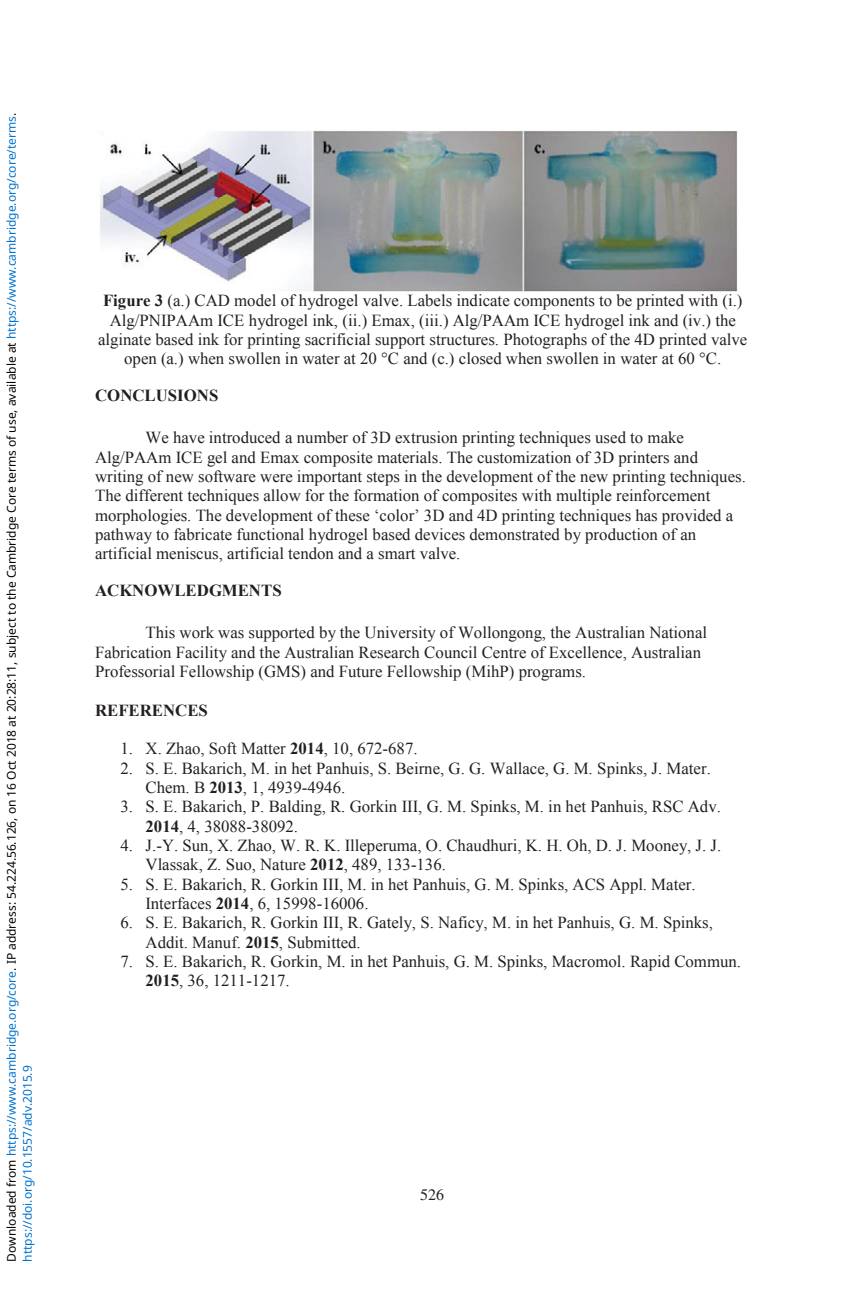
<style>
.page{position:relative;width:864px;height:1296px;background:#fff}
.page>*{position:absolute;margin:0;border:0;box-sizing:border-box;transform-origin:0 0}
.t1{font:16.8px/19.4px "Times New Roman";color:#231f20}
.t2{font:700 16.8px "Times New Roman";color:#231f20}
.t3{font:16px "Times";color:#231f20}
.t4{font:12px/15.8px "Noto Sans";color:#000}
.s1{color:#0172cf}
.s2{font-weight:700}
.s3{font-style:inherit}
</style>
<div class="page">
<img style="left:100px;top:131px;width:637px;height:160px">
<p class="t4" style="left:3px;top:1262px;width:1150px;rotate:-90deg">Downloaded from <span class="s1">https://www.cambridge.org/core</span>. IP address: 54.224.56.126, on 16 Oct 2018 at 20:28:11, subject to the Cambridge Core terms of use, available at <span class="s1">https://www.cambridge.org/core/terms</span>. <span class="s1">https://doi.org/10.1557/adv.2015.9</span></p>
<p class="t1" style="left:98px;top:291px;width:651px;text-align:center"><span class="s2">Figure 3</span> (a.) CAD model of hydrogel valve. Labels indicate components to be printed with (i.)<br>Alg/PNIPAAm ICE hydrogel ink, (ii.) Emax, (iii.) Alg/PAAm ICE hydrogel ink and (iv.) the alginate based ink for printing sacrificial support structures. Photographs of the 4D printed valve open (a.) when swollen in water at 20 °C and (c.) closed when swollen in water at 60 °C.</p>
<p class="t2" style="left:95px;top:386px;width:125px">CONCLUSIONS</p>
<p class="t1" style="left:95px;top:428px;width:652px;text-indent:50px">We have introduced a number of 3D extrusion printing techniques used to make Alg/PAAm ICE gel and Emax composite materials. The customization of 3D printers and writing of new software were important steps in the development of the new printing techniques.<br>The different techniques allow for the formation of composites with multiple reinforcement morphologies. The development of these <span class="s3">‘</span>color<span class="s3">’</span> 3D and 4D printing techniques has provided a pathway to fabricate functional hydrogel based devices demonstrated by production of an artificial meniscus, artificial tendon and a smart valve.</p>
<p class="t2" style="left:95px;top:581px;width:188px">ACKNOWLEDGMENTS</p>
<p class="t1" style="left:95px;top:623px;width:614px;text-indent:50px">This work was supported by the University of Wollongong, the Australian National<br>Fabrication Facility and the Australian Research Council Centre of Excellence, Australian<br>Professorial Fellowship (GMS) and Future Fellowship (MihP) programs.</p>
<p class="t2" style="left:95px;top:701px;width:114px">REFERENCES</p>
<p class="t1" style="left:120px;top:739px;width:299px">1. X. Zhao, Soft Matter <span class="s2">2014</span>, 10, 672-687.</p>
<p class="t1" style="left:146px;top:758px;width:567px;text-indent:-25px">2. S. E. Bakarich, M. in het Panhuis, S. Beirne, G. G. Wallace, G. M. Spinks, J. Mater.<br>Chem. B <span class="s2">2013</span>, 1, 4939-4946.</p>
<p class="t1" style="left:146px;top:797px;width:577px;text-indent:-25px">3. S. E. Bakarich, P. Balding, R. Gorkin III, G. M. Spinks, M. in het Panhuis, RSC Adv.<br><span class="s2">2014</span>, 4, 38088-38092.</p>
<p class="t1" style="left:146px;top:836px;width:577px;text-indent:-25px">4. J.-Y. Sun, X. Zhao, W. R. K. Illeperuma, O. Chaudhuri, K. H. Oh, D. J. Mooney, J. J.<br>Vlassak, Z. Suo, Nature <span class="s2">2012</span>, 489, 133-136.</p>
<p class="t1" style="left:146px;top:874px;width:552px;text-indent:-25px">5. S. E. Bakarich, R. Gorkin III, M. in het Panhuis, G. M. Spinks, ACS Appl. Mater.<br>Interfaces <span class="s2">2014</span>, 6, 15998-16006.</p>
<p class="t1" style="left:146px;top:913px;width:569px;text-indent:-25px">6. S. E. Bakarich, R. Gorkin III, R. Gately, S. Naficy, M. in het Panhuis, G. M. Spinks,<br>Addit. Manuf. <span class="s2">2015</span>, Submitted.</p>
<p class="t1" style="left:146px;top:951px;width:597px;text-indent:-25px">7. S. E. Bakarich, R. Gorkin, M. in het Panhuis, G. M. Spinks, Macromol. Rapid Commun.<br><span class="s2">2015</span>, 36, 1211-1217.</p>
<p class="t3" style="left:420px;top:1189px;width:25px">526</p>
</div>
